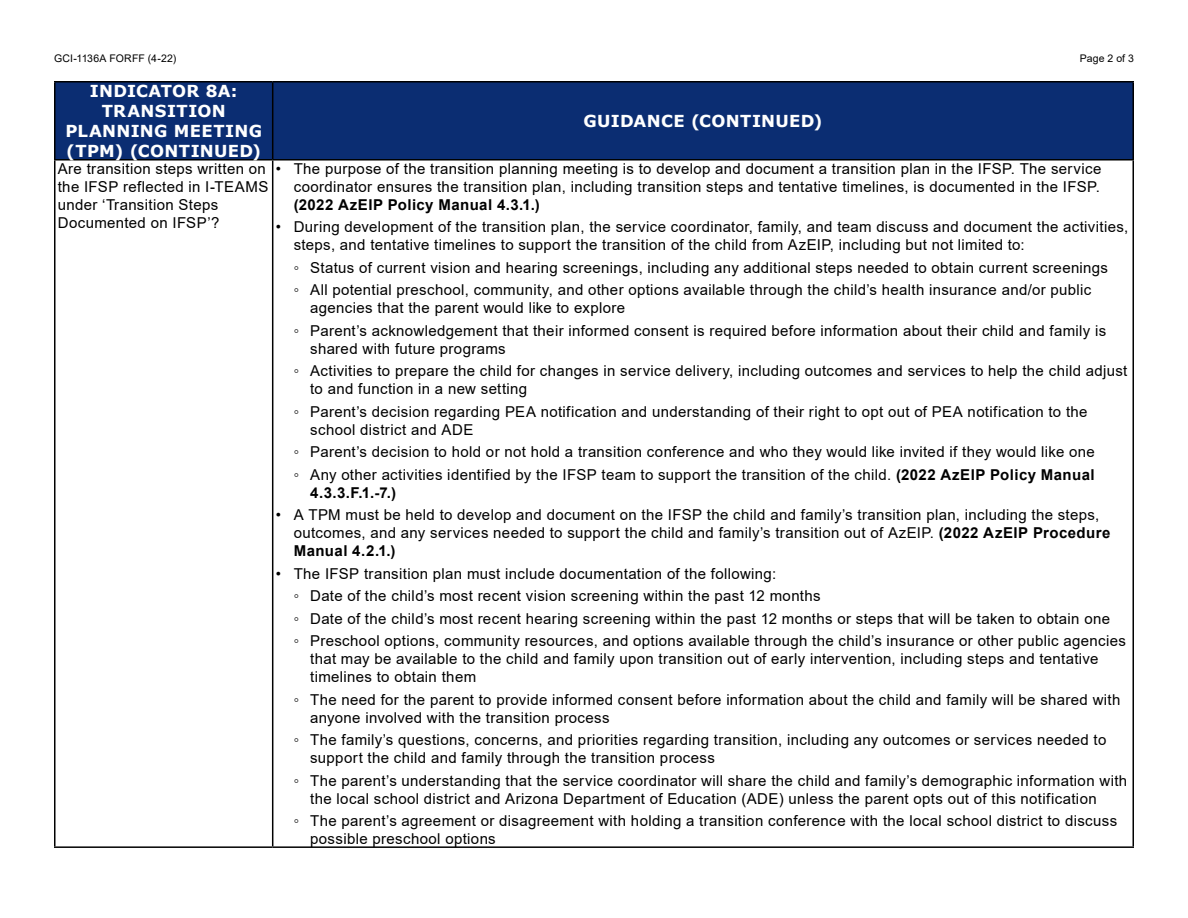
<style>
.page{position:relative;width:1188px;height:918px;background:#fff}
.page>*{position:absolute;margin:0;border:0;box-sizing:border-box;transform-origin:0 0}
.t1{font:700 16.5px/19.8px "Verdana";letter-spacing:.02em;color:#fff;text-align:center}
.t2{font:15px/18px "Arial";letter-spacing:.025em;color:#000}
.t3{font:700 15px "Arial";letter-spacing:.03em;color:#000}
.t4{font:10.5px "Arial";letter-spacing:.015em;color:#000}
.s1{font-weight:700}
</style>
<div class="page">
<div style="left:55px;top:82px;width:1078px;height:77px;background:#0b2d72"></div>
<hr style="left:54px;top:81px;width:219px;height:1px;background:#000">
<hr style="left:54px;top:83px;width:2px;height:76px;background:#000">
<hr style="left:273px;top:81px;width:861px;height:1px;background:#000">
<hr style="left:272px;top:83px;width:1px;height:76px;background:#000">
<hr style="left:1132px;top:83px;width:2px;height:76px;background:#000">
<hr style="left:54px;top:159px;width:219px;height:2px;background:#000">
<hr style="left:54px;top:161px;width:2px;height:685px;background:#000">
<hr style="left:273px;top:159px;width:861px;height:2px;background:#000">
<hr style="left:272px;top:161px;width:1px;height:685px;background:#000">
<hr style="left:1132px;top:161px;width:2px;height:685px;background:#000">
<hr style="left:54px;top:846px;width:219px;height:2px;background:#000">
<hr style="left:273px;top:846px;width:861px;height:2px;background:#000">
<p class="t4" style="left:54px;top:51px;width:124px">GCI-1136A FORFF (4-22)</p>
<p class="t4" style="left:1080px;top:51px;width:56px">Page 2 of 3</p>
<p class="t1" style="left:65px;top:81px;width:198px">INDICATOR 8A:<br>TRANSITION<br>PLANNING MEETING (TPM) (CONTINUED)</p>
<p class="t1" style="left:583px;top:111px;width:241px">GUIDANCE (CONTINUED)</p>
<p class="t2" style="left:58px;top:159px;width:212px">Are transition steps written on the IFSP reflected in I-TEAMS under ‘Transition Steps<br>Documented on IFSP’?</p>
<p class="t2" style="left:276px;top:159px;width:827px;text-align:right">• The purpose of the transition planning meeting is to develop and document a transition plan in the IFSP. The service coordinator ensures the transition plan, including transition steps and tentative timelines, is documented in the IFSP.</p>
<p class="t3" style="left:294px;top:194px;width:248px">(2022 AzEIP Policy Manual 4.3.1.)</p>
<p class="t2" style="left:294px;top:218px;width:836px;text-indent:-18px">• During development of the transition plan, the service coordinator, family, and team discuss and document the activities, steps, and tentative timelines to support the transition of the child from AzEIP, including but not limited to:</p>
<p class="t2" style="left:294px;top:256px;width:816px;line-height:22.5px">◦ Status of current vision and hearing screenings, including any additional steps needed to obtain current screenings ◦ All potential preschool, community, and other options available through the child’s health insurance and/or public</p>
<p class="t2" style="left:294px;top:297px;width:814px;line-height:22.5px;text-indent:16px">agencies that the parent would like to explore<br>◦ Parent’s acknowledgement that their informed consent is required before information about their child and family is</p>
<p class="t2" style="left:294px;top:337px;width:835px;line-height:22.5px;text-indent:16px">shared with future programs<br>◦ Activities to prepare the child for changes in service delivery, including outcomes and services to help the child adjust</p>
<p class="t2" style="left:294px;top:378px;width:795px;line-height:22.5px;text-indent:16px">to and function in a new setting<br>◦ Parent’s decision regarding PEA notification and understanding of their right to opt out of PEA notification to the</p>
<p class="t2" style="left:294px;top:418px;width:803px;line-height:22.5px;text-indent:16px">school district and ADE<br>◦ Parent’s decision to hold or not hold a transition conference and who they would like invited if they would like one ◦ Any other activities identified by the IFSP team to support the transition of the child. <span class="s1">(2022 AzEIP Policy Manual</span></p>
<p class="t3" style="left:310px;top:482px;width:87px">4.3.3.F.1.-7.)</p>
<p class="t2" style="left:294px;top:506px;width:818px;text-indent:-18px">• A TPM must be held to develop and document on the IFSP the child and family’s transition plan, including the steps, outcomes, and any services needed to support the child and family’s transition out of AzEIP. <span class="s1">(2022 AzEIP Procedure<br>Manual 4.2.1.)</span></p>
<p class="t2" style="left:294px;top:562px;width:834px;line-height:22.5px;text-indent:-18px">• The IFSP transition plan must include documentation of the following:<br>◦ Date of the child’s most recent vision screening within the past 12 months<br>◦ Date of the child’s most recent hearing screening within the past 12 months or steps that will be taken to obtain one<br>◦ Preschool options, community resources, and options available through the child’s insurance or other public agencies</p>
<p class="t2" style="left:310px;top:650px;width:790px">that may be available to the child and family upon transition out of early intervention, including steps and tentative timelines to obtain them</p>
<p class="t2" style="left:310px;top:690px;width:812px;text-indent:-16px">◦ The need for the parent to provide informed consent before information about the child and family will be shared with anyone involved with the transition process</p>
<p class="t2" style="left:310px;top:731px;width:798px;text-indent:-16px">◦ The family’s questions, concerns, and priorities regarding transition, including any outcomes or services needed to support the child and family through the transition process</p>
<p class="t2" style="left:310px;top:771px;width:819px;text-indent:-16px">◦ The parent’s understanding that the service coordinator will share the child and family’s demographic information with the local school district and Arizona Department of Education (ADE) unless the parent opts out of this notification</p>
<p class="t2" style="left:310px;top:812px;width:809px;text-indent:-16px">◦ The parent’s agreement or disagreement with holding a transition conference with the local school district to discuss possible preschool options</p>
</div>
